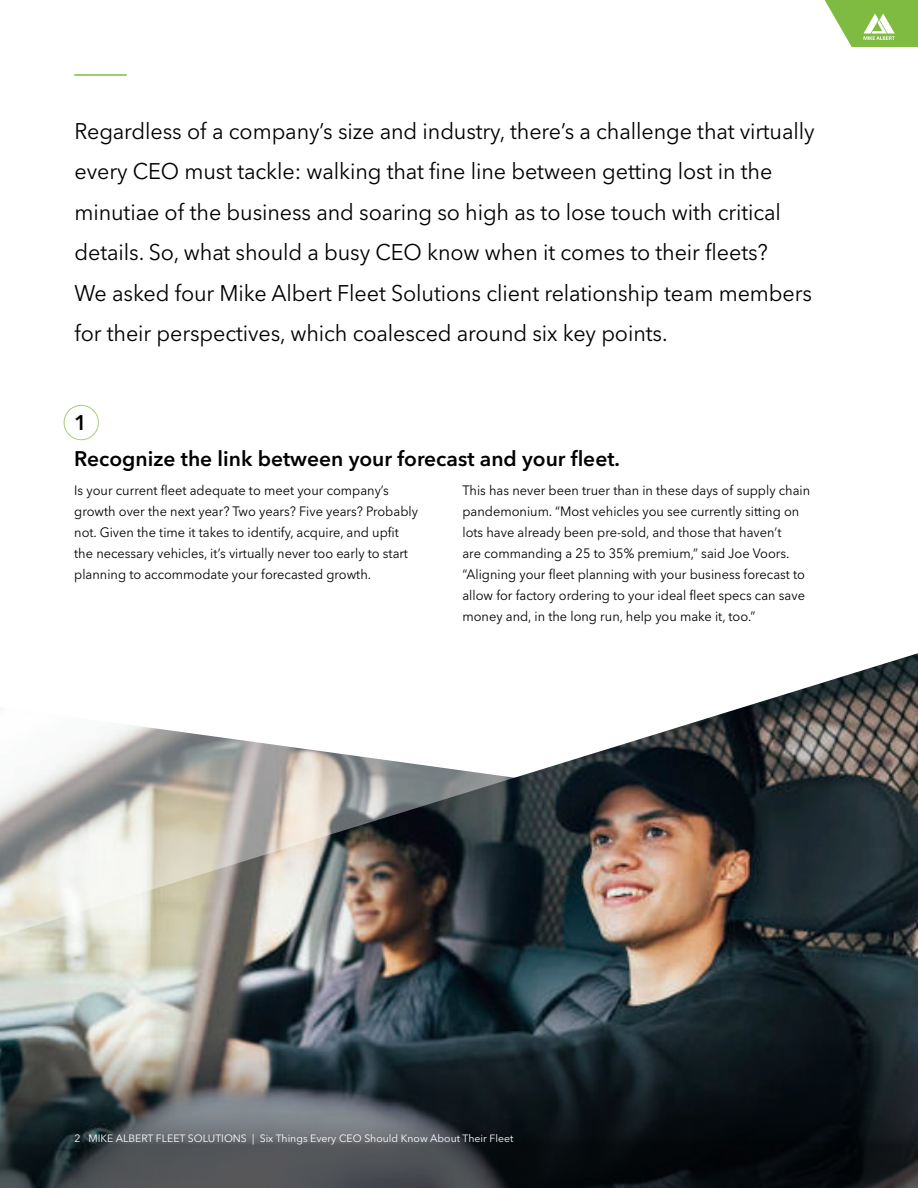
<style>
.page{position:relative;width:918px;height:1188px;background:#fff}
.page>*{position:absolute;margin:0;border:0;box-sizing:border-box;transform-origin:0 0}
.POP_Intro{font:22.5px/40.5px "Avenir Next LT Pro";letter-spacing:-.005em;color:#000;scale:.96 1}
.POP_H2{font:600 21px "Avenir Next LT Pro";color:#000}
.POP_body{font:13.5px/21px "Avenir Next LT Pro";color:#000;scale:.95 1}
.t1{font:10.5px "Avenir Next LT Pro";color:#fff}
</style>
<div class="page">
<img style="left:0;top:653px;width:918px;height:376px">
<svg style="left:0;top:1029px;width:918px;height:159px;background:#31383b"></svg>
<svg style="left:824px;top:0;width:94px;height:47px"></svg>
<hr style="left:74px;top:74px;width:53px;height:2px;background:#7fbb41">
<div style="left:64px;top:405px;width:35px;height:35px;border:1px solid #7fbb41;border-radius:50%"></div>
<p class="POP_Intro" style="left:75px;top:110px;width:773px">Regardless of a company’s size and industry, there’s a challenge that virtually every CEO must tackle: walking that fine line between getting lost in the minutiae of the business and soaring so high as to lose touch with critical details. So, what should a busy CEO know when it comes to their fleets?<br>We asked four Mike Albert Fleet Solutions client relationship team members for their perspectives, which coalesced around six key points.</p>
<p class="POP_H2" style="left:74px;top:409px;width:14px">1</p>
<p class="POP_H2" style="left:74px;top:446px;width:547px">Recognize the link between your forecast and your fleet.</p>
<p class="POP_body" style="left:74px;top:479px;width:363px">Is your current fleet adequate to meet your company’s growth over the next year? Two years? Five years? Probably not. Given the time it takes to identify, acquire, and upfit the necessary vehicles, it’s virtually never too early to start planning to accommodate your forecasted growth.</p>
<p class="POP_body" style="left:462px;top:479px;width:368px">This has never been truer than in these days of supply chain pandemonium. “Most vehicles you see currently sitting on lots have already been pre-sold, and those that haven’t<br>are commanding a 25 to 35% premium,” said Joe Voors. “Aligning your fleet planning with your business forecast to allow for factory ordering to your ideal fleet specs can save money and, in the long run, help you make it, too.”</p>
<p class="t1" style="left:75px;top:1132px;width:440px">2 MIKE ALBERT FLEET SOLUTIONS | Six Things Every CEO Should Know About Their Fleet</p>
</div>
